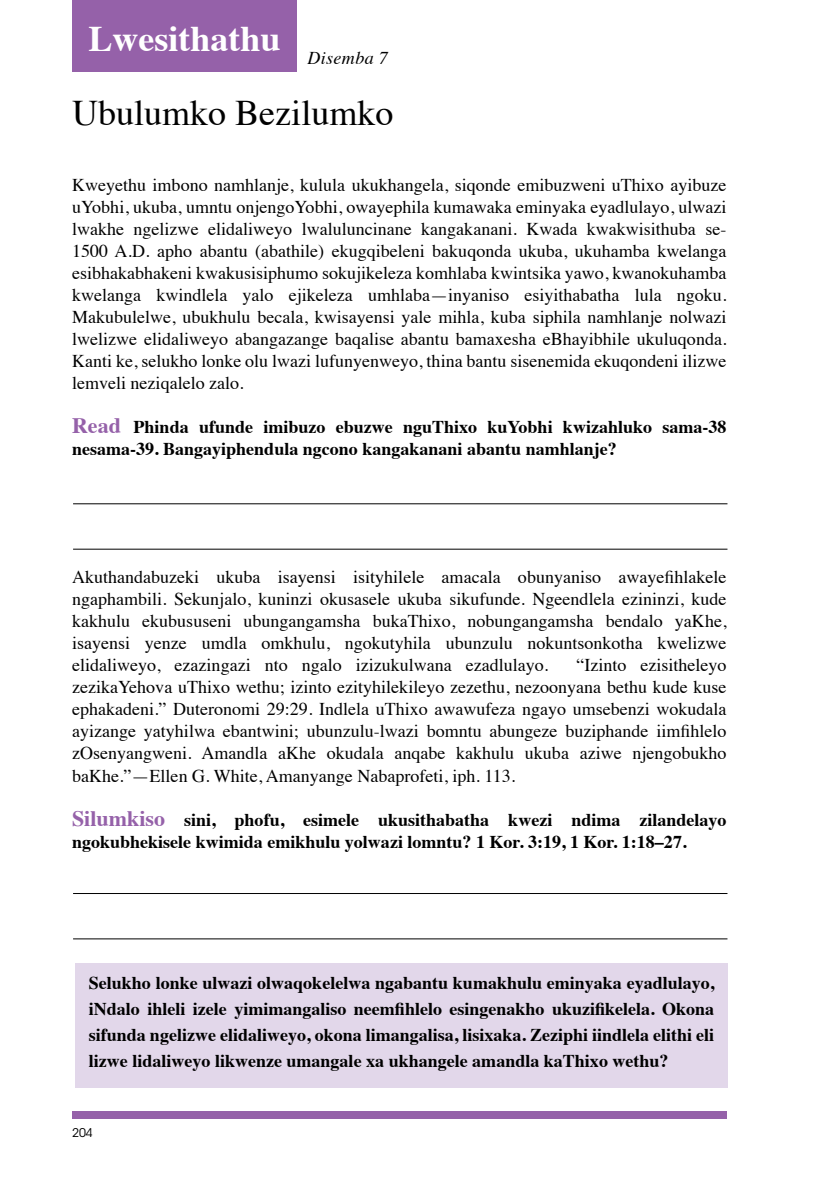
<style>
.page{position:relative;width:840px;height:1191px;background:#fff}
.page>*{position:absolute;margin:0;border:0;box-sizing:border-box;transform-origin:0 0}
.t1{font:36px "Times";color:#000}
.t2{font:700 36px "Times";color:#fff}
.t3{font:18px/22px "Times";color:#000;text-align:justify}
.t4{font:700 18px/26px "Times";color:#000}
.t5{font:italic 18px "Times";letter-spacing:.02em;color:#000}
.t6{font:12px "ITC Avant Garde Std";color:#000}
.s1{font-size:22px;color:#9561a9}
</style>
<div class="page">
<div style="left:72px;top:1111px;width:654px;height:8px;background:#9561a9"></div>
<div style="left:72px;top:0;width:225px;height:71px;background:#9561a9"></div>
<hr style="left:73px;top:503px;width:654px;height:1px;background:#000">
<hr style="left:73px;top:893px;width:654px;height:1px;background:#000">
<hr style="left:73px;top:548px;width:654px;height:1px;background:#000">
<hr style="left:73px;top:938px;width:654px;height:1px;background:#000">
<div style="left:75px;top:963px;width:652px;height:124px;background:#e2d7ea"></div>
<h1 class="t2" style="left:88px;top:4px;width:194px">Lwesithathu</h1>
<p class="t5" style="left:307px;top:42px;width:82px">Disemba 7</p>
<h1 class="t1" style="left:72px;top:80px;width:323px">Ubulumko Bezilumko</h1>
<p class="t3" style="left:72px;top:173px;width:655px">Kweyethu imbono namhlanje, kulula ukukhangela, siqonde emibuzweni uThixo ayibuze uYobhi, ukuba, umntu onjengoYobhi, owayephila kumawaka eminyaka eyadlulayo, ulwazi lwakhe ngelizwe elidaliweyo lwaluluncinane kangakanani. Kwada kwakwisithuba se-1500 A.D. apho abantu (abathile) ekugqibeleni bakuqonda ukuba, ukuhamba kwelanga esibhakabhakeni kwakusisiphumo sokujikeleza komhlaba kwintsika yawo, kwanokuhamba kwelanga kwindlela yalo ejikeleza umhlaba—inyaniso esiyithabatha lula ngoku.<br>Makubulelwe, ubukhulu becala, kwisayensi yale mihla, kuba siphila namhlanje nolwazi lwelizwe elidaliweyo abangazange baqalise abantu bamaxesha eBhayibhile ukuluqonda.<br>Kanti ke, selukho lonke olu lwazi lufunyenweyo, thina bantu sisenemida ekuqondeni ilizwe lemveli neziqalelo zalo.</p>
<p class="t4" style="left:72px;top:414px;width:655px;line-height:22px"><span class="s1">Read</span> Phinda ufunde imibuzo ebuzwe nguThixo kuYobhi kwizahluko sama-38 nesama-39. Bangayiphendula ngcono kangakanani abantu namhlanje?</p>
<p class="t3" style="left:72px;top:565px;width:655px">Akuthandabuzeki ukuba isayensi isityhilele amacala obunyaniso awayefihlakele ngaphambili. Sekunjalo, kuninzi okusasele ukuba sikufunde. Ngeendlela ezininzi, kude kakhulu ekubususeni ubungangamsha bukaThixo, nobungangamsha bendalo yaKhe, isayensi yenze umdla omkhulu, ngokutyhila ubunzulu nokuntsonkotha kwelizwe elidaliweyo, ezazingazi nto ngalo izizukulwana ezadlulayo.</p>
<p class="t3" style="left:72px;top:653px;width:655px;text-indent:504px">“Izinto ezisitheleyo zezikaYehova uThixo wethu; izinto ezityhilekileyo zezethu, nezoonyana bethu kude kuse ephakadeni.” Duteronomi 29:29. Indlela uThixo awawufeza ngayo umsebenzi wokudala ayizange yatyhilwa ebantwini; ubunzulu-lwazi bomntu abungeze buziphande iimfihlelo zOsenyangweni. Amandla aKhe okudala anqabe kakhulu ukuba aziwe njengobukho baKhe.”—Ellen G. White, Amanyange Nabaprofeti, iph. 113.</p>
<p class="t4" style="left:72px;top:806px;width:655px;line-height:22px"><span class="s1">Silumkiso</span> sini, phofu, esimele ukusithabatha kwezi ndima zilandelayo ngokubhekisele kwimida emikhulu yolwazi lomntu? 1 Kor. 3:19, 1 Kor. 1:18–27.</p>
<p class="t4" style="left:89px;top:968px;width:626px;text-align:justify">Selukho lonke ulwazi olwaqokelelwa ngabantu kumakhulu eminyaka eyadlulayo, iNdalo ihleli izele yimimangaliso neemfihlelo esingenakho ukuzifikelela. Okona sifunda ngelizwe elidaliweyo, okona limangalisa, lisixaka. Zeziphi iindlela elithi eli lizwe lidaliweyo likwenze umangale xa ukhangele amandla kaThixo wethu?</p>
<p class="t6" style="left:72px;top:1125px;width:22px">204</p>
</div>
